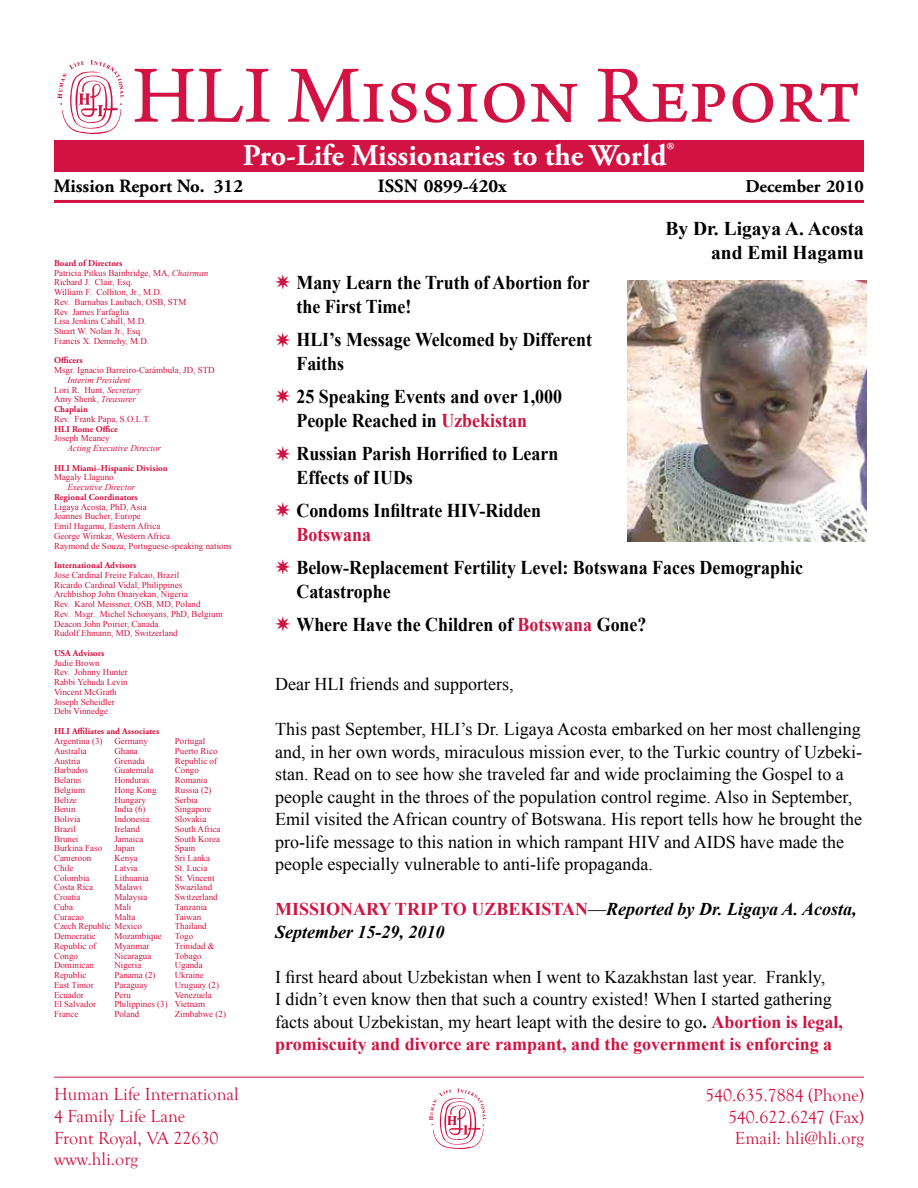
<style>
.page{position:relative;width:918px;height:1188px;background:#fff}
.page>*{position:absolute;margin:0;border:0;box-sizing:border-box;transform-origin:0 0}
.t1{font:85.5px "Arno Pro";color:#d11242}
.t2{font:700 30px "Adobe Garamond Pro";color:#fff}
.t3{font:700 19.5px "Times New Roman";color:#000;scale:.92 1}
.t4{font:700 19.5px/23.4px "Times New Roman";color:#000;text-align:right}
.t5{font:700 19.5px "Times New Roman";color:#d11242;scale:.92 1}
.t6{font:700 18.75px "Adobe Garamond Pro";color:#000}
.t7{font:18px/22.5px "Times New Roman";color:#000}
.t8{font:18px/21.6px "Goudy Old Style T";color:#d11242}
.t9{font:italic 700 18px/22.5px "Times New Roman";color:#000}
.t10{font:700 18px "Times New Roman";color:#d11242}
.t11{font:700 18px "Adobe Garamond Pro";color:#000}
.t12{font:9px/9.8px "Times New Roman";color:#d11242}
.t13{font:700 9px "Adobe Garamond Pro";color:#d11242}
.t14{font:italic 9px/9.8px "Times New Roman";color:#d11242;text-align:center}
.s1{font-style:italic}
.s2{font-style:normal}
.s3{font-family:"Monotype Sorts";font-weight:400;font-size:20.25px;color:#d11242}
.s4{color:#d11242}
.s5{font-style:normal;color:#d11242}
.s6{font-weight:400;font-style:normal}
.s7{font-weight:700}
.s8{font-weight:700;color:#d11242}
</style>
<div class="page">
<div style="left:54px;top:141px;width:810px;height:31px;background:#d11242"></div>
<hr style="left:54px;top:1077px;width:810px;height:1px;background:#d11242">
<hr style="left:54px;top:200px;width:810px;height:3px;background:#d11242">
<svg style="left:429px;top:1089px;width:57px;height:61px"></svg>
<svg style="left:58px;top:60px;width:66px;height:74px"></svg>
<img style="left:627px;top:281px;width:239px;height:261px">
<h1 class="t1" style="left:132px;top:47px;width:730px">HLI Mission Report</h1>
<h2 class="t2" style="left:243px;top:138px;width:434px">Pro-Life Missionaries to the World<sup>®</sup></h2>
<h3 class="t6" style="left:54px;top:175px;width:191px">Mission Report No. 312</h3>
<h3 class="t6" style="left:378px;top:175px;width:130px">ISSN 0899-420x</h3>
<h3 class="t11" style="left:745px;top:176px;width:120px">December 2010</h3>
<p class="t13" style="left:54px;top:258px;width:70px">Board of Directors</p>
<p class="t12" style="left:54px;top:268px;width:156px">Patricia Pitkus Bainbridge, MA, <span class="s1">Chairman<br></span>Richard J. Clair, Esq.<br>William F. Colliton, Jr., M.D.<br>Rev. Barnabas Laubach, OSB, STM<br>Rev. James Farfaglia<br>Lisa Jenkins Cahill, M.D.<br>Stuart W. Nolan Jr., Esq.<br>Francis X. Dennehy, M.D.</p>
<p class="t13" style="left:54px;top:355px;width:30px">Officers</p>
<p class="t12" style="left:54px;top:365px;width:162px">Msgr. Ignacio Barreiro-Carámbula, JD, STD</p>
<p class="t14" style="left:54px;top:375px;width:89px">Interim President<br><span class="s2">Lori R. Hunt,</span> Secretary<br><span class="s2">Amy Shenk,</span> Treasurer</p>
<p class="t13" style="left:54px;top:404px;width:36px">Chaplain</p>
<p class="t12" style="left:54px;top:414px;width:98px">Rev. Frank Papa, S.O.L.T.</p>
<p class="t13" style="left:54px;top:424px;width:65px">HLI Rome Office</p>
<p class="t12" style="left:54px;top:433px;width:57px">Joseph Meaney</p>
<p class="t14" style="left:68px;top:443px;width:95px">Acting Executive Director</p>
<p class="t13" style="left:54px;top:463px;width:115px">HLI Miami–Hispanic Division</p>
<p class="t12" style="left:54px;top:472px;width:61px">Magaly Llaguno</p>
<p class="t14" style="left:68px;top:482px;width:69px">Executive Director</p>
<p class="t13" style="left:54px;top:492px;width:85px">Regional Coordinators</p>
<p class="t12" style="left:54px;top:502px;width:179px">Ligaya Acosta, PhD, Asia<br>Joannes Bucher, Europe<br>Emil Hagamu, Eastern Africa<br>George Wirnkar, Western Africa<br>Raymond de Souza, Portuguese-speaking nations</p>
<p class="t13" style="left:54px;top:560px;width:84px">International Advisors</p>
<p class="t12" style="left:54px;top:570px;width:170px">Jose Cardinal Freire Falcao, Brazil<br>Ricardo Cardinal Vidal, Philippines Archbishop John Onaiyekan, Nigeria<br>Rev. Karol Meissner, OSB, MD, Poland<br>Rev. Msgr. Michel Schooyans, PhD, Belgium Deacon John Poirier, Canada<br>Rudolf Ehmann, MD, Switzerland</p>
<p class="t13" style="left:54px;top:648px;width:52px">USA Advisors</p>
<p class="t12" style="left:54px;top:658px;width:75px">Judie Brown<br>Rev. Johnny Hunter<br>Rabbi Yehuda Levin<br>Vincent McGrath<br>Joseph Scheidler<br>Debi Vinnedge</p>
<p class="t13" style="left:54px;top:726px;width:107px">HLI Affiliates and Associates</p>
<p class="t12" style="left:54px;top:736px;width:89px">Argentina (3)<br>Australia<br>Austria<br>Barbados<br>Belarus<br>Belgium<br>Belize<br>Benin<br>Bolivia<br>Brazil<br>Brunei<br>Burkina Faso<br>Cameroon<br>Chile<br>Colombia<br>Costa Rica<br>Croatia<br>Cuba<br>Curacao<br>Czech Republic Mexico<br>Democratic<br>Republic of<br>Congo<br>Dominican<br>Republic<br>East Timor<br>Ecuador<br>El Salvador<br>France</p>
<p class="t12" style="left:175px;top:736px;width:53px">Portugal<br>Puerto Rico<br>Republic of<br>Congo<br>Romania<br>Russia (2)<br>Serbia<br>Singapore<br>Slovakia<br>South Africa<br>South Korea<br>Spain<br>Sri Lanka<br>St. Lucia<br>St. Vincent<br>Swaziland<br>Switzerland<br>Tanzania<br>Taiwan<br>Thailand<br>Togo<br>Trinidad &amp;<br>Tobago<br>Uganda<br>Ukraine<br>Uruguay (2)<br>Venezuela<br>Vietnam<br>Zimbabwe (2)</p>
<p class="t12" style="left:114px;top:736px;width:44px">Germany<br>Ghana<br>Grenada<br>Guatemala<br>Honduras<br>Hong Kong<br>Hungary<br>India (6)<br>Indonesia<br>Ireland<br>Jamaica<br>Japan<br>Kenya<br>Latvia<br>Lithuania<br>Malawi<br>Malaysia<br>Mali<br>Malta</p>
<p class="t12" style="left:114px;top:931px;width:55px">Mozambique<br>Myanmar<br>Nicaragua<br>Nigeria<br>Panama (2)<br>Paraguay<br>Peru<br>Philippines (3)<br>Poland</p>
<h3 class="t3" style="left:275px;top:271px;width:344px"><span class="s3">X</span> Many Learn the Truth of Abortion for</h3>
<h3 class="t3" style="left:275px;top:328px;width:346px"><span class="s3">X</span> HLI’s Message Welcomed by Different</h3>
<h3 class="t3" style="left:275px;top:385px;width:314px"><span class="s3">X</span> 25 Speaking Events and over 1,000</h3>
<h3 class="t3" style="left:275px;top:442px;width:310px"><span class="s3">X</span> Russian Parish Horrified to Learn</h3>
<h3 class="t3" style="left:296px;top:295px;width:126px">the First Time!</h3>
<h3 class="t3" style="left:296px;top:352px;width:54px">Faiths</h3>
<h3 class="t3" style="left:296px;top:409px;width:252px">People Reached in <span class="s4">Uzbekistan</span></h3>
<h3 class="t3" style="left:296px;top:466px;width:128px">Effects of IUDs</h3>
<h3 class="t3" style="left:275px;top:499px;width:291px"><span class="s3">X</span> Condoms Infiltrate HIV-Ridden</h3>
<h3 class="t5" style="left:296px;top:523px;width:83px">Botswana</h3>
<h3 class="t4" style="left:665px;top:217px;width:200px">By Dr. Ligaya A. Acosta and Emil Hagamu</h3>
<h3 class="t3" style="left:275px;top:556px;width:575px"><span class="s3">X</span> Below-Replacement Fertility Level: Botswana Faces Demographic</h3>
<h3 class="t3" style="left:275px;top:613px;width:405px"><span class="s3">X</span> Where Have the Children of <span class="s4">Botswana</span> Gone?</h3>
<h3 class="t3" style="left:296px;top:580px;width:104px">Catastrophe</h3>
<h3 class="t7" style="left:275px;top:673px;width:240px">Dear HLI friends and supporters,</h3>
<p class="t7" style="left:275px;top:718px;width:589px">This past September, HLI’s Dr. Ligaya Acosta embarked on her most challenging and, in her own words, miraculous mission ever, to the Turkic country of Uzbeki&shy;stan. Read on to see how she traveled far and wide proclaiming the Gospel to a people caught in the throes of the population control regime. Also in September, Emil visited the African country of Botswana. His report tells how he brought the pro-life message to this nation in which rampant HIV and AIDS have made the people especially vulnerable to anti-life propaganda.</p>
<h3 class="t10" style="left:275px;top:899px;width:12px">missi</h3>
<h3 class="t10" style="left:326px;top:899px;width:92px">onary Trip</h3>
<h3 class="t9" style="left:275px;top:898px;width:583px;text-indent:166px"><span class="s5">to UZBEKISTAN</span><span class="s6">—</span>Reported by Dr. Ligaya A. Acosta,<br>September 15-29, 2010</h3>
<p class="t7" style="left:275px;top:965px;width:569px">I first heard about Uzbekistan when I went to Kazakhstan last year. Frankly,<br>I didn’t even know then that such a country existed! When I started gathering facts about Uzbekistan, my heart leapt with the desire to go<span class="s7">.</span> <span class="s8">Abortion is legal, promiscuity and divorce are rampant, and the government is enforcing a</span></p>
<h3 class="t8" style="left:54px;top:1084px;width:186px">Human Life International<br>4 Family Life Lane<br>Front Royal, VA 22630 www.hli.org</h3>
<h3 class="t8" style="left:705px;top:1085px;width:160px;text-align:right">540.635.7884 (Phone)<br>540.622.6247 (Fax)<br>Email: hli@hli.org</h3>
</div>
